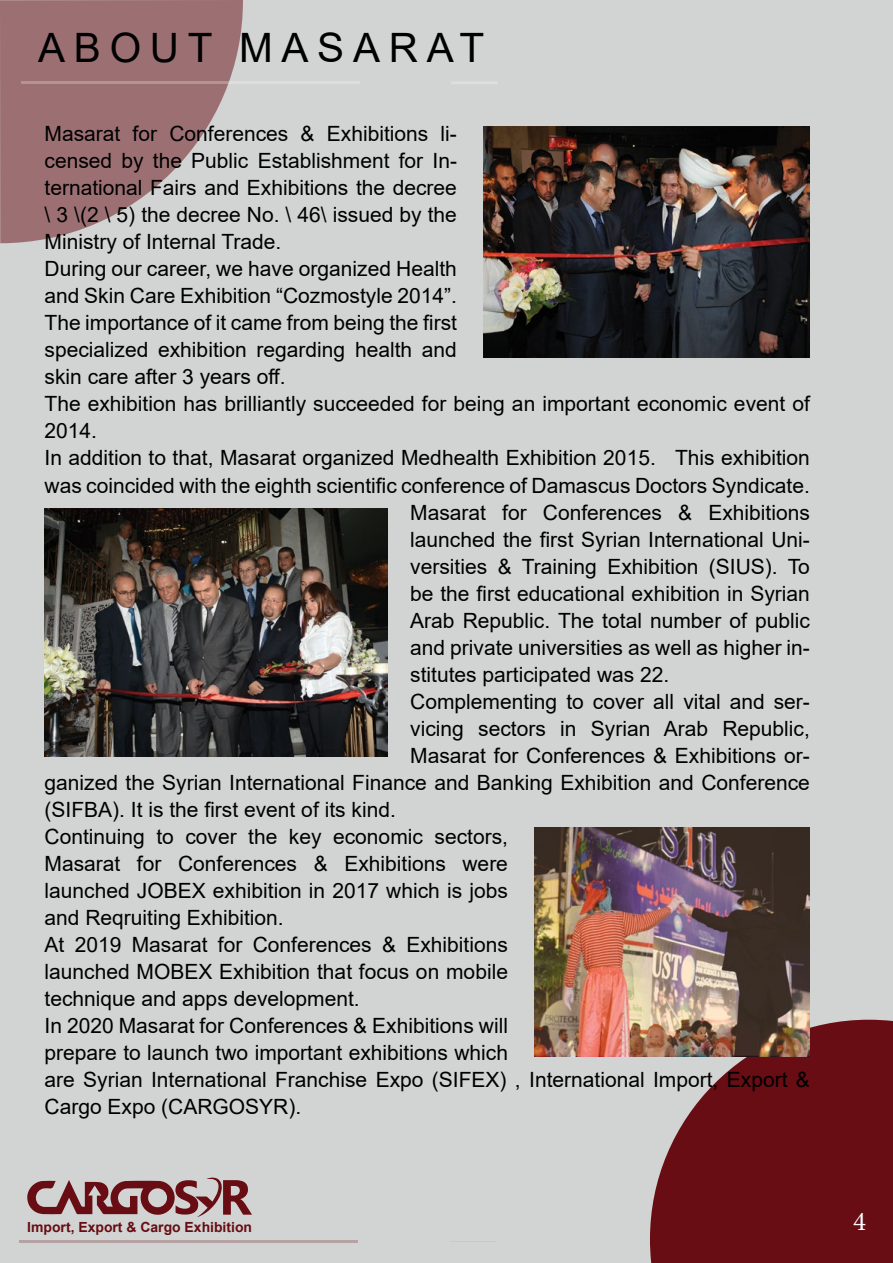
<style>
.page{position:relative;width:893px;height:1263px;background:#d2d4d3}
.page>*{position:absolute;margin:0;border:0;box-sizing:border-box;transform-origin:0 0}
.t1{font:40.5px "Arial";letter-spacing:.215em;color:#000}
.t2{font:27px "Minion Pro";color:#fff}
.t3{font:21px "Arial";color:#000}
.t4{font:700 13.95px "Arial";color:#670d13}
</style>
<div class="page">
<hr style="left:20px;top:1240px;width:338px;height:3px;background:#670d13">
<svg style="left:27px;top:1177px;width:225px;height:40px"></svg>
<svg style="left:0;top:0;width:243px;height:243px;fill:#9c7073"></svg>
<svg style="left:650px;top:1020px;width:243px;height:243px;background:#712126"></svg>
<hr style="left:451px;top:81px;width:47px;height:3px;background:#fff">
<hr style="left:21px;top:81px;width:338px;height:3px;background:#fff">
<img style="left:483px;top:126px;width:327px;height:232px">
<img style="left:45px;top:509px;width:342px;height:247px">
<img style="left:535px;top:828px;width:275px;height:229px">
<h1 class="t1" style="left:38px;top:19px;width:447px">ABOUT MASARAT</h1>
<p class="t3" style="left:45px;top:120px;width:414px">Masarat for Conferences &amp; Exhibitions li-</p>
<p class="t3" style="left:45px;top:147px;width:414px">censed by the Public Establishment for In-</p>
<p class="t3" style="left:45px;top:174px;width:414px">ternational Fairs and Exhibitions the decree</p>
<p class="t3" style="left:45px;top:201px;width:414px">\ 3 \(2 \ 5) the decree No. \ 46\ issued by the</p>
<p class="t3" style="left:45px;top:228px;width:238px">Ministry of Internal Trade.</p>
<p class="t3" style="left:45px;top:255px;width:414px">During our career, we have organized Health</p>
<p class="t3" style="left:45px;top:282px;width:414px">and Skin Care Exhibition “Cozmostyle 2014”.</p>
<p class="t3" style="left:45px;top:309px;width:414px">The importance of it came from being the first</p>
<p class="t3" style="left:45px;top:336px;width:414px">specialized exhibition regarding health and</p>
<p class="t3" style="left:45px;top:363px;width:243px">skin care after 3 years off.</p>
<p class="t3" style="left:45px;top:390px;width:767px">The exhibition has brilliantly succeeded for being an important economic event of</p>
<p class="t3" style="left:45px;top:417px;width:54px">2014.</p>
<p class="t3" style="left:45px;top:444px;width:767px">In addition to that, Masarat organized Medhealth Exhibition 2015. This exhibition</p>
<p class="t3" style="left:45px;top:471px;width:767px">was coincided with the eighth scientific conference of Damascus Doctors Syndicate.</p>
<p class="t3" style="left:410px;top:498px;width:401px">Masarat for Conferences &amp; Exhibitions</p>
<p class="t3" style="left:410px;top:525px;width:401px">launched the first Syrian International Uni-</p>
<p class="t3" style="left:410px;top:552px;width:401px">versities &amp; Training Exhibition (SIUS). To</p>
<p class="t3" style="left:410px;top:579px;width:401px">be the first educational exhibition in Syrian</p>
<p class="t3" style="left:410px;top:606px;width:401px">Arab Republic. The total number of public</p>
<p class="t3" style="left:410px;top:633px;width:401px">and private universities as well as higher in-</p>
<p class="t3" style="left:410px;top:660px;width:261px">stitutes participated was 22.</p>
<p class="t3" style="left:410px;top:687px;width:401px">Complementing to cover all vital and ser-</p>
<p class="t3" style="left:410px;top:714px;width:401px">vicing sectors in Syrian Arab Republic,</p>
<p class="t3" style="left:410px;top:741px;width:401px">Masarat for Conferences &amp; Exhibitions or-</p>
<p class="t3" style="left:45px;top:768px;width:767px">ganized the Syrian International Finance and Banking Exhibition and Conference</p>
<p class="t3" style="left:45px;top:795px;width:353px">(SIFBA). It is the first event of its kind.</p>
<p class="t3" style="left:45px;top:822px;width:465px">Continuing to cover the key economic sectors,</p>
<p class="t3" style="left:45px;top:849px;width:465px">Masarat for Conferences &amp; Exhibitions were</p>
<p class="t3" style="left:45px;top:876px;width:465px">launched JOBEX exhibition in 2017 which is jobs</p>
<p class="t3" style="left:45px;top:903px;width:241px">and Reqruiting Exhibition.</p>
<p class="t3" style="left:45px;top:930px;width:465px">At 2019 Masarat for Conferences &amp; Exhibitions</p>
<p class="t3" style="left:45px;top:957px;width:465px">launched MOBEX Exhibition that focus on mobile</p>
<p class="t3" style="left:45px;top:984px;width:317px">technique and apps development.</p>
<p class="t3" style="left:45px;top:1011px;width:465px">In 2020 Masarat for Conferences &amp; Exhibitions will</p>
<p class="t3" style="left:45px;top:1038px;width:465px">prepare to launch two important exhibitions which</p>
<p class="t3" style="left:45px;top:1065px;width:767px">are Syrian International Franchise Expo (SIFEX) , International Import, Export &amp;</p>
<p class="t3" style="left:45px;top:1092px;width:258px">Cargo Expo (CARGOSYR).</p>
<p class="t4" style="left:27px;top:1217px;width:226px">Import, Export &amp; Cargo Exhibition</p>
<p class="t2" style="left:853px;top:1203px;width:14px">4</p>
</div>
